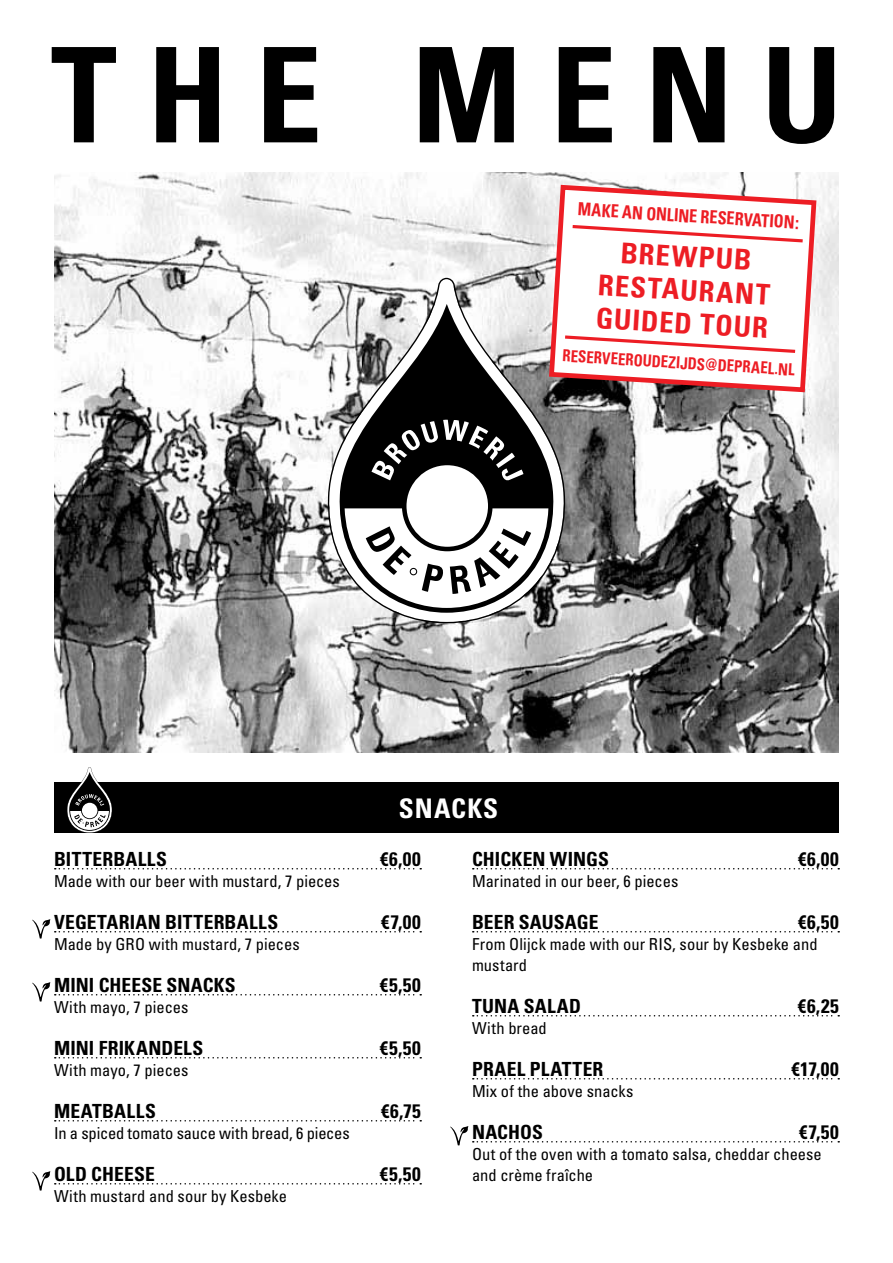
<style>
.page{position:relative;width:893px;height:1263px;background:#fff}
.page>*{position:absolute;margin:0;border:0;box-sizing:border-box;transform-origin:0 0}
.t1{font:700 condensed 132px "Univers";color:#000}
.t2{font:700 condensed 28.65px/33.3px "Univers";color:#ed1d24;text-align:center}
.t3{font:700 condensed 27px "Univers";color:#fff}
.t4{font:700 condensed 19.5px "Univers";letter-spacing:.015em;color:#000}
.t5{font:700 condensed 18px "Univers";color:#ed1d24;scale:.9 1}
.t6{font:condensed 16.5px/21px "Univers";color:#000}
.t7{font:700 condensed 16.5px "Univers";color:#ed1d24;scale:.9 1}
.s1{font-family:"Myriad Pro";font-size:21px}
</style>
<div class="page">
<img style="left:54px;top:173px;width:785px;height:580px">
<svg style="left:55px;top:868px;width:366px;height:1px"></svg>
<svg style="left:55px;top:1057px;width:366px;height:1px"></svg>
<svg style="left:55px;top:1120px;width:366px;height:1px"></svg>
<svg style="left:473px;top:868px;width:366px;height:1px"></svg>
<svg style="left:473px;top:931px;width:366px;height:1px"></svg>
<svg style="left:473px;top:1015px;width:366px;height:1px"></svg>
<svg style="left:473px;top:1078px;width:366px;height:1px"></svg>
<svg style="left:546px;top:182px;width:273px;height:213px"></svg>
<svg style="left:565px;top:334px;width:233px;height:21px"></svg>
<svg style="left:450px;top:1126px;width:389px;height:19px"></svg>
<div style="left:54px;top:783px;width:785px;height:50px;background:#000"></div>
<svg style="left:67px;top:767px;width:45px;height:66px"></svg>
<svg style="left:328px;top:278px;width:237px;height:345px"></svg>
<svg style="left:338px;top:304px;width:217px;height:309px"></svg>
<svg style="left:389px;top:447px;width:6px;height:6px"></svg>
<svg style="left:376px;top:465px;width:14px;height:10px"></svg>
<svg style="left:366px;top:526px;width:78px;height:66px"></svg>
<svg style="left:32px;top:982px;width:389px;height:19px"></svg>
<svg style="left:32px;top:919px;width:389px;height:19px"></svg>
<svg style="left:32px;top:1171px;width:389px;height:19px"></svg>
<svg style="left:569px;top:220px;width:237px;height:24px"></svg>
<h1 class="t1" style="left:51px;top:14px;width:90px">THE</h1>
<h1 class="t1" style="left:412px;top:14px;width:232px">MENU</h1>
<p class="t5" style="left:578px;top:199px;width:243px;rotate:3deg">MAKE AN ONLINE RESERVATION</p>
<h2 class="t2" style="left:600px;top:235px;width:174px;rotate:3deg">BREWPUB<br>RESTAURANT<br>GUIDED TOUR</h2>
<p class="t7" style="left:563px;top:344px;width:260px;rotate:4deg">RESERVEEROUDEZIJDS@DEPRAEL.NL</p>
<h3 class="t3" style="left:399px;top:791px;width:18px">SNACKS</h3>
<p class="t4" style="left:54px;top:847px;width:115px">BITTERBALLS</p>
<p class="t4" style="left:380px;top:847px;width:43px"><span class="s1">€</span>6,00</p>
<p class="t6" style="left:54px;top:870px;width:287px">Made with our beer with mustard, 7 pieces</p>
<p class="t4" style="left:54px;top:910px;width:226px">VEGETARIAN BITTERBALLS</p>
<p class="t4" style="left:381px;top:910px;width:42px"><span class="s1">€</span>7,00</p>
<p class="t6" style="left:54px;top:933px;width:247px">Made by GRO with mustard, 7 pieces</p>
<p class="t4" style="left:54px;top:973px;width:183px">MINI CHEESE SNACKS</p>
<p class="t4" style="left:380px;top:973px;width:43px"><span class="s1">€</span>5,50</p>
<p class="t6" style="left:54px;top:996px;width:136px">With mayo, 7 pieces</p>
<p class="t4" style="left:54px;top:1036px;width:151px">MINI FRIKANDELS</p>
<p class="t4" style="left:380px;top:1036px;width:43px"><span class="s1">€</span>5,50</p>
<p class="t6" style="left:54px;top:1059px;width:136px">With mayo, 7 pieces</p>
<p class="t4" style="left:54px;top:1099px;width:103px">MEATBALLS</p>
<p class="t4" style="left:381px;top:1099px;width:42px"><span class="s1">€</span>6,75</p>
<p class="t6" style="left:54px;top:1122px;width:297px">In a spiced tomato sauce with bread, 6 pieces</p>
<p class="t4" style="left:54px;top:1162px;width:102px">OLD CHEESE</p>
<p class="t4" style="left:380px;top:1162px;width:43px"><span class="s1">€</span>5,50</p>
<p class="t6" style="left:54px;top:1185px;width:235px">With mustard and sour by Kesbeke</p>
<p class="t4" style="left:472px;top:847px;width:139px">CHICKEN WINGS</p>
<p class="t4" style="left:798px;top:847px;width:43px"><span class="s1">€</span>6,00</p>
<p class="t6" style="left:472px;top:870px;width:208px">Marinated in our beer, 6 pieces</p>
<p class="t4" style="left:472px;top:910px;width:128px">BEER SAUSAGE</p>
<p class="t4" style="left:798px;top:910px;width:43px"><span class="s1">€</span>6,50</p>
<p class="t6" style="left:472px;top:933px;width:347px">From Olijck made with our RIS, sour by Kesbeke and mustard</p>
<p class="t4" style="left:472px;top:994px;width:111px">TUNA SALAD</p>
<p class="t4" style="left:798px;top:994px;width:43px"><span class="s1">€</span>6,25</p>
<p class="t6" style="left:472px;top:1017px;width:76px">With bread</p>
<p class="t4" style="left:472px;top:1057px;width:133px">PRAEL PLATTER</p>
<p class="t4" style="left:791px;top:1057px;width:49px"><span class="s1">€</span>17,00</p>
<p class="t6" style="left:472px;top:1080px;width:163px">Mix of the above snacks</p>
<p class="t4" style="left:472px;top:1120px;width:72px">NACHOS</p>
<p class="t4" style="left:799px;top:1120px;width:42px"><span class="s1">€</span>7,50</p>
<p class="t6" style="left:472px;top:1143px;width:351px">Out of the oven with a tomato salsa, cheddar cheese and crème fraîche</p>
</div>
